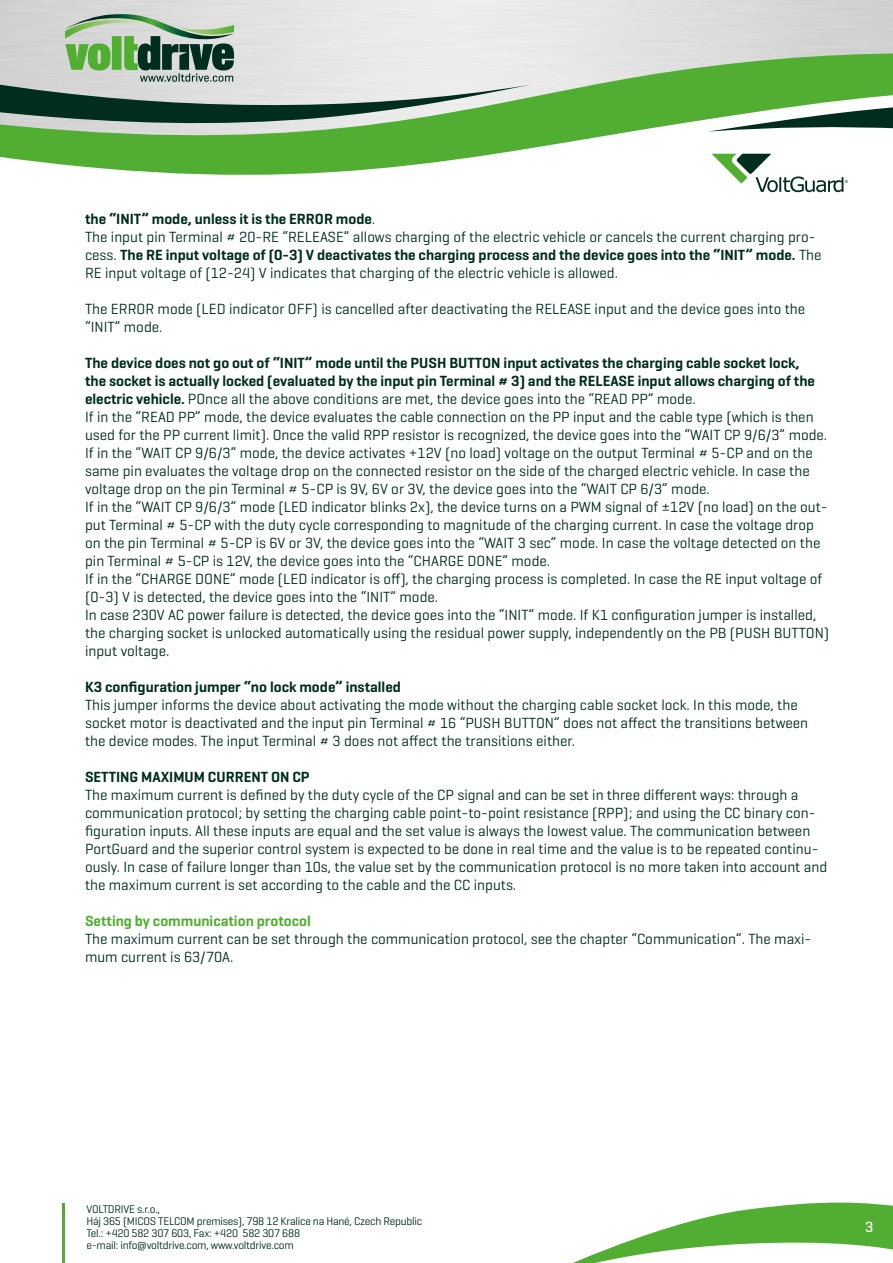
<style>
.page{position:relative;width:893px;height:1263px;background:#fff}
.page>*{position:absolute;margin:0;border:0;box-sizing:border-box;transform-origin:0 0}
.t1{font:15px/18px "Geogrotesque";color:#002d1d}
.t2{font:600 15px "Geogrotesque";color:#002d1d}
.t3{font:600 15px "Geogrotesque";color:#52ae32}
.t4{font:500 15px "Geogrotesque";color:#fff}
.t5{font:11.25px/12px "Geogrotesque";letter-spacing:-.02em;color:#002d1d}
.s1{font-weight:600}
</style>
<div class="page">
<svg style="left:0;top:53px;width:893px;height:122px;fill:#52ae32"></svg>
<svg style="left:0;top:14px;width:530px;height:113px;background:#aebeb1"></svg>
<hr style="left:63px;top:1204px;width:2px;height:59px;background:#52ae32">
<svg style="left:573px;top:1202px;width:320px;height:61px"></svg>
<svg style="left:711px;top:154px;width:137px;height:38px"></svg>
<p class="t1" style="left:85px;top:209px;width:738px"><span class="s1">the “INIT” mode, unless it is the ERROR mode</span>.<br>The input pin Terminal # 20-RE “RELEASE” allows charging of the electric vehicle or cancels the current charging pro&shy;cess. <span class="s1">The RE input voltage of (0-3) V deactivates the charging process and the device goes into the “INIT” mode.</span> The RE input voltage of (12-24) V indicates that charging of the electric vehicle is allowed.</p>
<p class="t1" style="left:85px;top:299px;width:722px">The ERROR mode (LED indicator OFF) is cancelled after deactivating the RELEASE input and the device goes into the “INIT” mode.</p>
<p class="t1" style="left:85px;top:353px;width:746px"><span class="s1">The device does not go out of “INIT” mode until the PUSH BUTTON input activates the charging cable socket lock,<br>the socket is actually locked (evaluated by the input pin Terminal # 3) and the RELEASE input allows charging of the electric vehicle.</span> POnce all the above conditions are met, the device goes into the “READ PP” mode.<br>If in the “READ PP” mode, the device evaluates the cable connection on the PP input and the cable type (which is then used for the PP current limit). Once the valid RPP resistor is recognized, the device goes into the “WAIT CP 9/6/3” mode.<br>If in the “WAIT CP 9/6/3” mode, the device activates +12V (no load) voltage on the output Terminal # 5-CP and on the same pin evaluates the voltage drop on the connected resistor on the side of the charged electric vehicle. In case the voltage drop on the pin Terminal # 5-CP is 9V, 6V or 3V, the device goes into the “WAIT CP 6/3” mode.<br>If in the “WAIT CP 9/6/3” mode (LED indicator blinks 2x), the device turns on a PWM signal of ±12V (no load) on the out&shy;put Terminal # 5-CP with the duty cycle corresponding to magnitude of the charging current. In case the voltage drop on the pin Terminal # 5-CP is 6V or 3V, the device goes into the “WAIT 3 sec” mode. In case the voltage detected on the pin Terminal # 5-CP is 12V, the device goes into the “CHARGE DONE” mode.<br>If in the “CHARGE DONE” mode (LED indicator is off), the charging process is completed. In case the RE input voltage of (0-3) V is detected, the device goes into the “INIT” mode.<br>In case 230V AC power failure is detected, the device goes into the “INIT” mode. If K1 configuration jumper is installed, the charging socket is unlocked automatically using the residual power supply, independently on the PB (PUSH BUTTON) input voltage.</p>
<p class="t2" style="left:85px;top:677px;width:317px">K3 configuration jumper “no lock mode” installed</p>
<p class="t1" style="left:85px;top:695px;width:725px">This jumper informs the device about activating the mode without the charging cable socket lock. In this mode, the socket motor is deactivated and the input pin Terminal # 16 “PUSH BUTTON” does not affect the transitions between the device modes. The input Terminal # 3 does not affect the transitions either.</p>
<p class="t2" style="left:85px;top:767px;width:226px">SETTING MAXIMUM CURRENT ON CP</p>
<p class="t1" style="left:85px;top:785px;width:744px">The maximum current is defined by the duty cycle of the CP signal and can be set in three different ways: through a communication protocol; by setting the charging cable point-to-point resistance (RPP); and using the CC binary con&shy;figuration inputs. All these inputs are equal and the set value is always the lowest value. The communication between PortGuard and the superior control system is expected to be done in real time and the value is to be repeated continu&shy;ously. In case of failure longer than 10s, the value set by the communication protocol is no more taken into account and the maximum current is set according to the cable and the CC inputs.</p>
<p class="t3" style="left:85px;top:911px;width:227px">Setting by communication protocol</p>
<p class="t1" style="left:85px;top:929px;width:728px">The maximum current can be set through the communication protocol, see the chapter “Communication”. The maxi&shy;mum current is 63/70A.</p>
<p class="t5" style="left:86px;top:1202px;width:337px">VOLTDRIVE s.r.o.,<br>Háj 365 (MICOS TELCOM premises), 798 12 Kralice na Hané, Czech Republic Tel.: +420 582 307 603, Fax: +420 582 307 688<br>e-mail: info@voltdrive.com, www.voltdrive.com</p>
<p class="t4" style="left:865px;top:1217px;width:10px">3</p>
</div>
